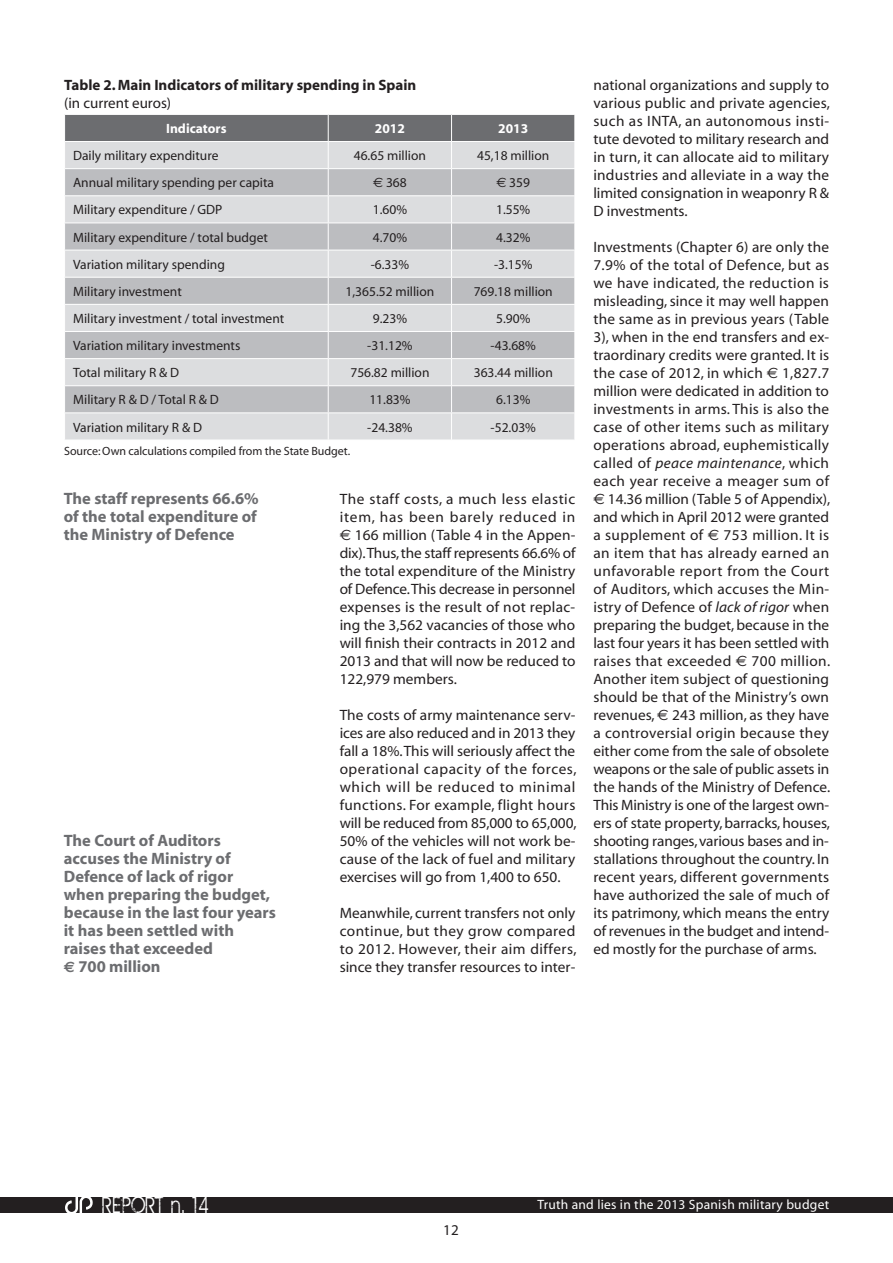
<style>
.page{position:relative;width:893px;height:1263px;background:#fff}
.page>*{position:absolute;margin:0;border:0;box-sizing:border-box;transform-origin:0 0}
.t1{font:25.2px "BIRTHOFAHERO";letter-spacing:.1em;color:#fff;scale:.83 1}
.t2{font:700 16.5px/18px "Myriad";color:#6c6d70;text-align:justify}
.t3{font:15px/18px "Myriad";color:#231f20;text-align:justify}
.t4{font:700 15px "Myriad";color:#231f20}
.t5{font:13.5px "Myriad";color:#231f20}
.t6{font:13.5px "Myriad";letter-spacing:.02em;color:#fff}
.t7{font:700 13.5px "Myriad";color:#fff}
.t8{font:12px "Myriad";letter-spacing:-.005em;color:#231f20}
.s1{font-family:"Euro Sans"}
.s2{font-family:"Euro Sans";font-size:15px}
.s3{font-style:italic}
</style>
<div class="page">
<div style="left:0;top:1197px;width:893px;height:16px;background:#231f20"></div>
<svg style="left:65px;top:1197px;width:28px;height:16px"></svg>
<svg style="left:65px;top:114px;width:510px;height:326px;background:#c7c8cb"></svg>
<p class="t4" style="left:64px;top:77px;width:354px">Table 2. Main Indicators of military spending in Spain</p>
<p class="t3" style="left:64px;top:95px;width:108px">(in current euros)</p>
<p class="t7" style="left:166px;top:122px;width:62px">Indicators</p>
<p class="t7" style="left:375px;top:122px;width:31px">2012</p>
<p class="t7" style="left:498px;top:122px;width:31px">2013</p>
<p class="t5" style="left:73px;top:149px;width:147px">Daily military expenditure</p>
<p class="t5" style="left:354px;top:149px;width:74px">46.65 million</p>
<p class="t5" style="left:477px;top:149px;width:74px">45,18 million</p>
<p class="t5" style="left:73px;top:176px;width:202px">Annual military spending per capita</p>
<p class="t5" style="left:373px;top:176px;width:35px"><span class="s1">E</span> 368</p>
<p class="t5" style="left:496px;top:176px;width:35px"><span class="s1">E</span> 359</p>
<p class="t5" style="left:73px;top:203px;width:134px">Military expenditure / GDP</p>
<p class="t5" style="left:373px;top:203px;width:36px">1.60%</p>
<p class="t5" style="left:496px;top:203px;width:36px">1.55%</p>
<p class="t5" style="left:73px;top:230px;width:196px">Military expenditure / total budget</p>
<p class="t5" style="left:373px;top:230px;width:36px">4.70%</p>
<p class="t5" style="left:496px;top:230px;width:36px">4.32%</p>
<p class="t5" style="left:73px;top:257px;width:153px">Variation military spending</p>
<p class="t5" style="left:371px;top:257px;width:40px">-6.33%</p>
<p class="t5" style="left:494px;top:257px;width:40px">-3.15%</p>
<p class="t5" style="left:73px;top:285px;width:110px">Military investment</p>
<p class="t5" style="left:345px;top:285px;width:90px">1,365.52 million</p>
<p class="t5" style="left:474px;top:285px;width:81px">769.18 million</p>
<p class="t5" style="left:73px;top:312px;width:213px">Military investment / total investment</p>
<p class="t5" style="left:373px;top:312px;width:36px">9.23%</p>
<p class="t5" style="left:496px;top:312px;width:36px">5.90%</p>
<p class="t5" style="left:73px;top:339px;width:169px">Variation military investments</p>
<p class="t5" style="left:367px;top:339px;width:47px">-31.12%</p>
<p class="t5" style="left:491px;top:339px;width:47px">-43.68%</p>
<p class="t5" style="left:73px;top:366px;width:106px">Total military R &amp; D</p>
<p class="t5" style="left:350px;top:366px;width:81px">756.82 million</p>
<p class="t5" style="left:474px;top:366px;width:81px">363.44 million</p>
<p class="t5" style="left:73px;top:393px;width:146px">Military R &amp; D / Total R &amp; D</p>
<p class="t5" style="left:369px;top:393px;width:43px">11.83%</p>
<p class="t5" style="left:496px;top:393px;width:36px">6.13%</p>
<p class="t5" style="left:73px;top:420px;width:129px">Variation military R &amp; D</p>
<p class="t5" style="left:367px;top:420px;width:47px">-24.38%</p>
<p class="t5" style="left:491px;top:420px;width:47px">-52.03%</p>
<p class="t8" style="left:64px;top:445px;width:288px">Source: Own calculations compiled from the State Budget.</p>
<p class="t2" style="left:64px;top:490px;width:196px">The staff represents 66.6% of the total expenditure of the Ministry of Defence</p>
<p class="t2" style="left:64px;top:832px;width:214px;text-align:left">The Court of Auditors accuses the Ministry of<br>Defence of lack of rigor when preparing the budget, because in the last four years it has been settled with raises that exceeded<br><span class="s2">E</span> 700 million</p>
<p class="t3" style="left:340px;top:491px;width:237px">The staff costs, a much less elastic item, has been barely reduced in <span class="s1">E</span> 166 million (Table 4 in the Appen&shy;dix). Thus, the staff represents 66.6% of the total expenditure of the Ministry of Defence. This decrease in personnel expenses is the result of not replac&shy;ing the 3,562 vacancies of those who will finish their contracts in 2012 and 2013 and that will now be reduced to 122,979 members.</p>
<p class="t3" style="left:340px;top:707px;width:238px">The costs of army maintenance serv&shy;ices are also reduced and in 2013 they fall a 18%. This will seriously affect the operational capacity of the forces, which will be reduced to minimal functions. For example, flight hours will be reduced from 85,000 to 65,000, 50% of the vehicles will not work be&shy;cause of the lack of fuel and military exercises will go from 1,400 to 650.</p>
<p class="t3" style="left:340px;top:905px;width:238px">Meanwhile, current transfers not only continue, but they grow compared to 2012. However, their aim differs, since they transfer resources to inter-</p>
<p class="t3" style="left:593px;top:77px;width:238px">national organizations and supply to various public and private agencies, such as INTA, an autonomous insti&shy;tute devoted to military research and in turn, it can allocate aid to military industries and alleviate in a way the limited consignation in weaponry R &amp; D investments.</p>
<p class="t3" style="left:593px;top:239px;width:238px">Investments (Chapter 6) are only the 7.9% of the total of Defence, but as we have indicated, the reduction is misleading, since it may well happen the same as in previous years (Table 3), when in the end transfers and ex&shy;traordinary credits were granted. It is the case of 2012, in which <span class="s1">E</span> 1,827.7 million were dedicated in addition to investments in arms. This is also the case of other items such as military operations abroad, euphemistically called of <span class="s3">peace maintenance</span>, which each year receive a meager sum of <span class="s1">E</span> 14.36 million (Table 5 of Appendix), and which in April 2012 were granted a supplement of <span class="s1">E</span> 753 million. It is an item that has already earned an unfavorable report from the Court of Auditors, which accuses the Min&shy;istry of Defence of <span class="s3">lack of rigor</span> when preparing the budget, because in the last four years it has been settled with raises that exceeded <span class="s1">E</span> 700 million.<br>Another item subject of questioning should be that of the Ministry’s own revenues, <span class="s1">E</span> 243 million, as they have a controversial origin because they either come from the sale of obsolete weapons or the sale of public assets in the hands of the Ministry of Defence.<br>This Ministry is one of the largest own&shy;ers of state property, barracks, houses, shooting ranges, various bases and in&shy;stallations throughout the country. In recent years, different governments have authorized the sale of much of its patrimony, which means the entry of revenues in the budget and intend&shy;ed mostly for the purchase of arms.</p>
<h1 class="t1" style="left:102px;top:1191px;width:129px">REPORT n. 14</h1>
<p class="t6" style="left:537px;top:1198px;width:293px">Truth and lies in the 2013 Spanish military budget</p>
<p class="t3" style="left:443px;top:1222px;width:17px">12</p>
</div>
